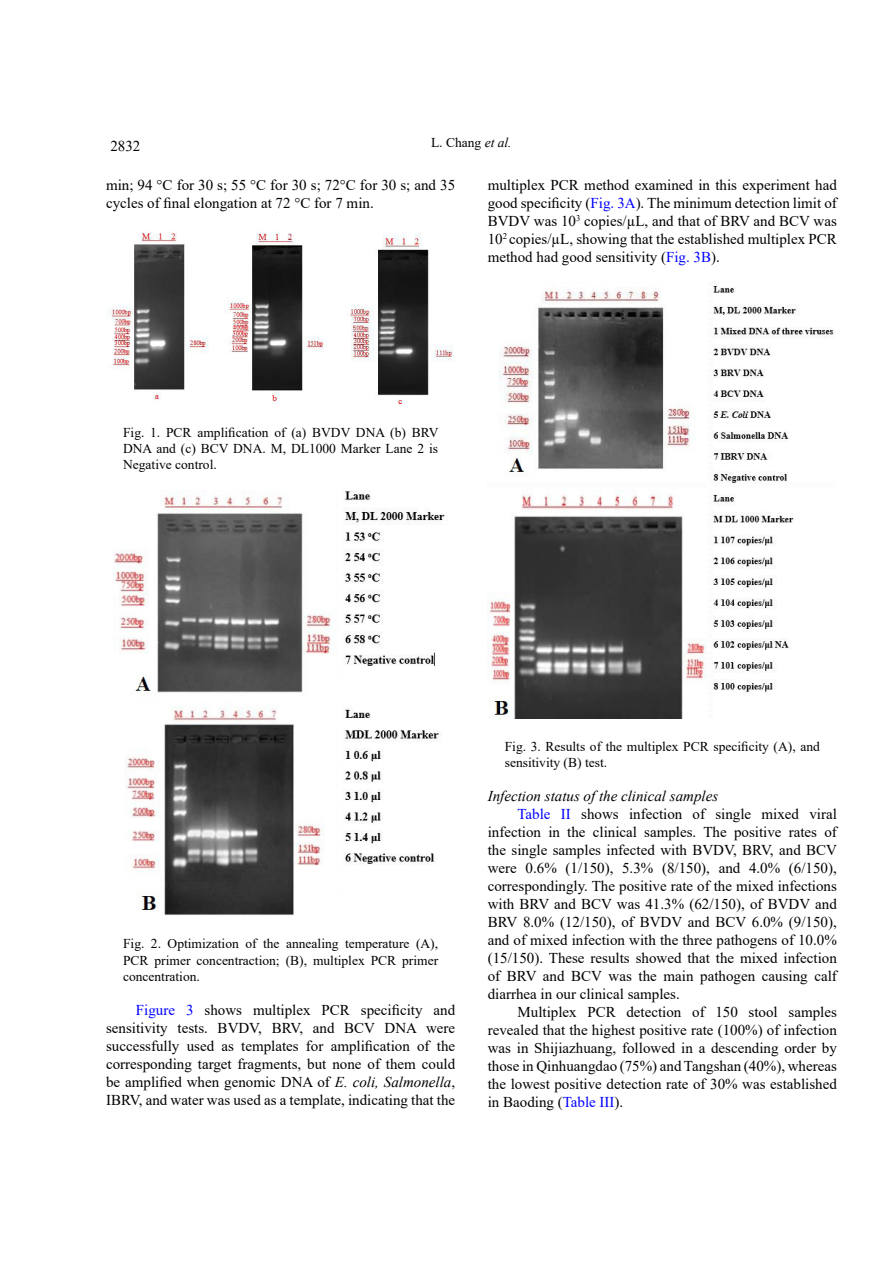
<style>
.page{position:relative;width:893px;height:1263px;background:#fff}
.page>*{position:absolute;margin:0;border:0;box-sizing:border-box;transform-origin:0 0}
.t1{font:15px/18px "Times New Roman";color:#000;text-align:justify}
.t2{font:italic 15px "Times New Roman";color:#000}
.t3{font:13.5px/16.2px "Times New Roman";color:#000;text-align:justify}
.s1{font-style:italic}
.s2{color:#00f}
</style>
<div class="page">
<img style="left:107px;top:233px;width:347px;height:172px">
<img style="left:114px;top:490px;width:331px;height:426px">
<img style="left:488px;top:286px;width:346px;height:432px">
<p class="t3" style="left:431px;top:134px;width:82px">L. Chang <span class="s1">et al.</span></p>
<p class="t1" style="left:110px;top:136px;width:31px">2832</p>
<p class="t1" style="left:106px;top:176px;width:351px">min; 94 °C for 30 s; 55 °C for 30 s; 72°C for 30 s; and 35 cycles of final elongation at 72 °C for 7 min.</p>
<p class="t1" style="left:488px;top:176px;width:351px">multiplex PCR method examined in this experiment had good specificity (<span class="s2">Fig. 3A</span>). The minimum detection limit of BVDV was 10<sup>3</sup> copies/µL, and that of BRV and BCV was 10<sup>2</sup> copies/µL, showing that the established multiplex PCR method had good sensitivity (<span class="s2">Fig. 3B</span>).</p>
<p class="t3" style="left:123px;top:424px;width:317px">Fig. 1. PCR amplification of (a) BVDV DNA (b) BRV DNA and (c) BCV DNA. M, DL1000 Marker Lane 2 is Negative control.</p>
<p class="t3" style="left:123px;top:935px;width:317px">Fig. 2. Optimization of the annealing temperature (A), PCR primer concentraction; (B), multiplex PCR primer concentration.</p>
<p class="t1" style="left:106px;top:1000px;width:351px;text-indent:30px"><span class="s2">Figure 3</span> shows multiplex PCR specificity and sensitivity tests. BVDV, BRV, and BCV DNA were successfully used as templates for amplification of the corresponding target fragments, but none of them could be amplified when genomic DNA of <span class="s1">E. coli, Salmonella</span>, IBRV, and water was used as a template, indicating that the</p>
<p class="t3" style="left:505px;top:738px;width:317px">Fig. 3. Results of the multiplex PCR specificity (A), and sensitivity (B) test.</p>
<p class="t2" style="left:488px;top:786px;width:232px">Infection status of the clinical samples</p>
<p class="t1" style="left:517px;top:804px;width:321px"><span class="s2">Table II</span> shows infection of single mixed viral</p>
<p class="t1" style="left:488px;top:822px;width:351px">infection in the clinical samples. The positive rates of</p>
<p class="t1" style="left:488px;top:840px;width:351px">the single samples infected with BVDV, BRV, and BCV</p>
<p class="t1" style="left:488px;top:858px;width:351px">were 0.6% (1/150), 5.3% (8/150), and 4.0% (6/150),</p>
<p class="t1" style="left:488px;top:876px;width:351px">correspondingly. The positive rate of the mixed infections</p>
<p class="t1" style="left:488px;top:894px;width:351px">with BRV and BCV was 41.3% (62/150), of BVDV and</p>
<p class="t1" style="left:488px;top:912px;width:351px">BRV 8.0% (12/150), of BVDV and BCV 6.0% (9/150),</p>
<p class="t1" style="left:488px;top:930px;width:351px">and of mixed infection with the three pathogens of 10.0%</p>
<p class="t1" style="left:488px;top:948px;width:351px">(15/150). These results showed that the mixed infection</p>
<p class="t1" style="left:488px;top:966px;width:351px">of BRV and BCV was the main pathogen causing calf</p>
<p class="t1" style="left:488px;top:984px;width:194px">diarrhea in our clinical samples.</p>
<p class="t1" style="left:517px;top:1002px;width:321px">Multiplex PCR detection of 150 stool samples</p>
<p class="t1" style="left:488px;top:1020px;width:351px">revealed that the highest positive rate (100%) of infection</p>
<p class="t1" style="left:488px;top:1038px;width:351px">was in Shijiazhuang, followed in a descending order by</p>
<p class="t1" style="left:488px;top:1056px;width:351px">those in Qinhuangdao (75%) and Tangshan (40%), whereas</p>
<p class="t1" style="left:488px;top:1074px;width:351px">the lowest positive detection rate of 30% was established</p>
<p class="t1" style="left:488px;top:1092px;width:137px">in Baoding (<span class="s2">Table III</span>).</p>
</div>
